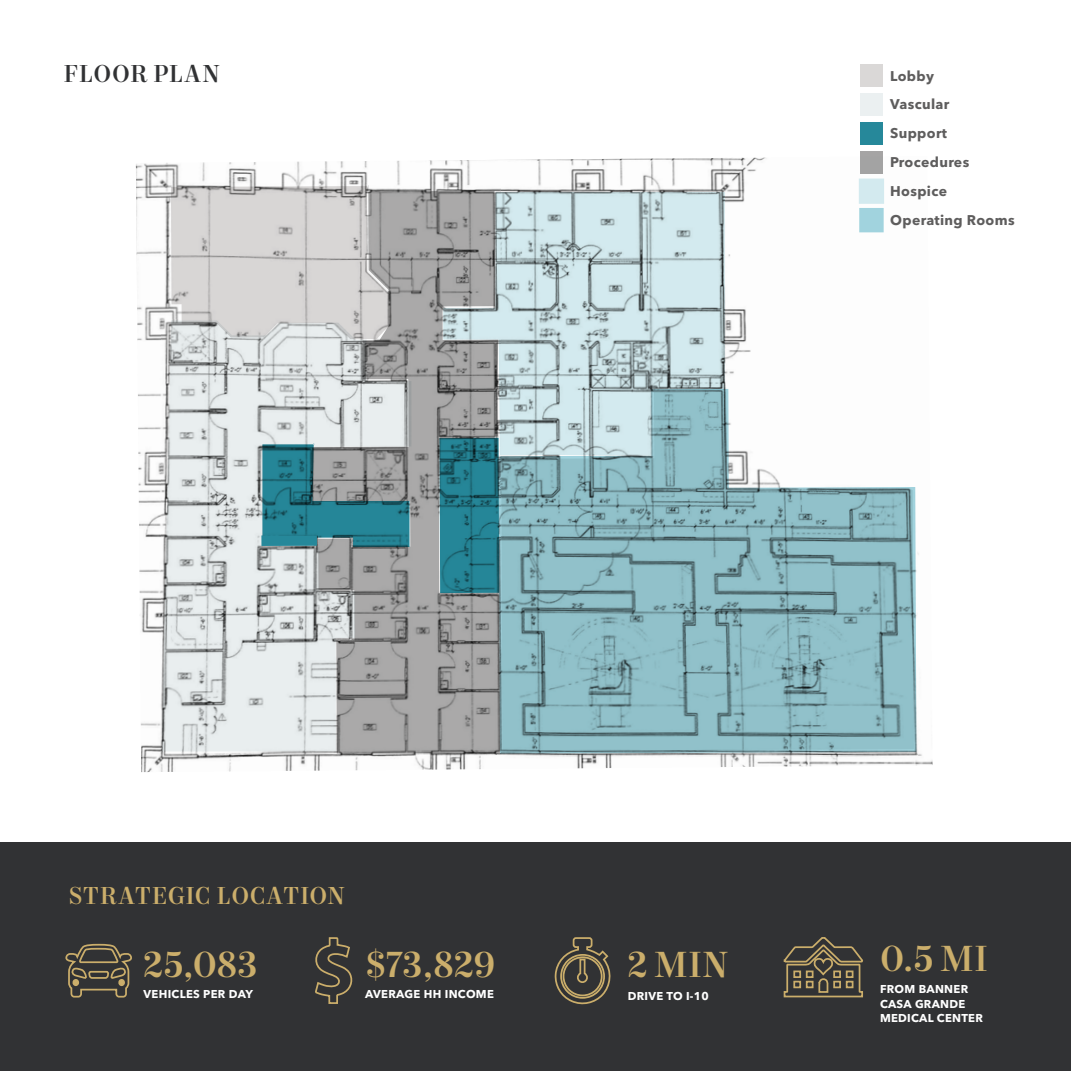
<style>
.page{position:relative;width:1071px;height:1071px;background:#fff}
.page>*{position:absolute;margin:0;border:0;box-sizing:border-box;transform-origin:0 0}
.Stat_Data_-_Gold{font:500 36.23px "Mort Modern 09";letter-spacing:.005em;color:#cbae6b}
.Headline_-_Small_-_All_Caps_-_Gold{font:500 24.5px "Mort Modern 09";letter-spacing:.02em;color:#cbae6b}
.Headline_-_Small_-_All_Caps_-_Charcoal{font:500 24.5px "Mort Modern 09";letter-spacing:.025em;color:#313234}
.Comp_Name_-_Gold{font:700 14px "Avenir Next LT Pro";letter-spacing:.025em;color:#5e5d5d}
.Stat_Label{font:700 11.38px/14.3px "Avenir Next LT Pro";letter-spacing:.025em;color:#fff}
</style>
<div class="page">
<div style="left:0;top:842px;width:1071px;height:229px;background:#313234"></div>
<svg style="left:65px;top:943px;width:67px;height:55px"></svg>
<svg style="left:315px;top:937px;width:38px;height:67px"></svg>
<svg style="left:554px;top:937px;width:57px;height:68px"></svg>
<svg style="left:783px;top:937px;width:80px;height:61px"></svg>
<img style="left:136px;top:157px;width:797px;height:615px">
<svg style="left:170px;top:186px;width:142px;height:133px;background:#d2d0cf"></svg>
<svg style="left:162px;top:319px;width:150px;height:432px;background:#d5dada"></svg>
<svg style="left:262px;top:443px;width:50px;height:104px;background:#267a8a"></svg>
<div style="left:261px;top:535px;width:56px;height:11px;background:#26889a"></div>
<svg style="left:497px;top:388px;width:421px;height:367px;background:#96bcc3"></svg>
<svg style="left:500px;top:192px;width:225px;height:263px;background:#bbd2d7"></svg>
<svg style="left:312px;top:185px;width:188px;height:569px;background:#99a5a7"></svg>
<div style="left:860px;top:64px;width:23px;height:23px;background:#dad8d7"></div>
<div style="left:860px;top:93px;width:23px;height:23px;background:#ebf0f1"></div>
<div style="left:860px;top:122px;width:23px;height:23px;background:#26889a"></div>
<div style="left:860px;top:151px;width:23px;height:23px;background:#a3a3a3"></div>
<div style="left:859px;top:179px;width:25px;height:25px;background:#d3eaef"></div>
<div style="left:859px;top:208px;width:25px;height:24px;background:#a1d3de"></div>
<p class="Headline_-_Small_-_All_Caps_-_Charcoal" style="left:63px;top:58px;width:158px">FLOOR PLAN</p>
<p class="Comp_Name_-_Gold" style="left:890px;top:67px;width:45px">Lobby</p>
<p class="Comp_Name_-_Gold" style="left:890px;top:96px;width:61px">Vascular</p>
<p class="Comp_Name_-_Gold" style="left:890px;top:125px;width:58px">Support</p>
<p class="Comp_Name_-_Gold" style="left:890px;top:154px;width:81px">Procedures</p>
<p class="Comp_Name_-_Gold" style="left:890px;top:183px;width:58px">Hospice</p>
<p class="Comp_Name_-_Gold" style="left:890px;top:212px;width:126px">Operating Rooms</p>
<p class="Headline_-_Small_-_All_Caps_-_Gold" style="left:68px;top:881px;width:278px">STRATEGIC LOCATION</p>
<p class="Stat_Data_-_Gold" style="left:144px;top:942px;width:115px">25,083</p>
<p class="Stat_Label" style="left:144px;top:987px;width:111px">VEHICLES PER DAY</p>
<p class="Stat_Data_-_Gold" style="left:365px;top:942px;width:132px">$73,829</p>
<p class="Stat_Label" style="left:365px;top:987px;width:130px">AVERAGE HH INCOME</p>
<p class="Stat_Data_-_Gold" style="left:628px;top:942px;width:102px">2 MIN</p>
<p class="Stat_Label" style="left:628px;top:988px;width:83px">DRIVE TO I-10</p>
<p class="Stat_Data_-_Gold" style="left:880px;top:936px;width:110px">0.5 MI</p>
<p class="Stat_Label" style="left:880px;top:982px;width:104px">FROM BANNER<br>CASA GRANDE<br>MEDICAL CENTER</p>
</div>
